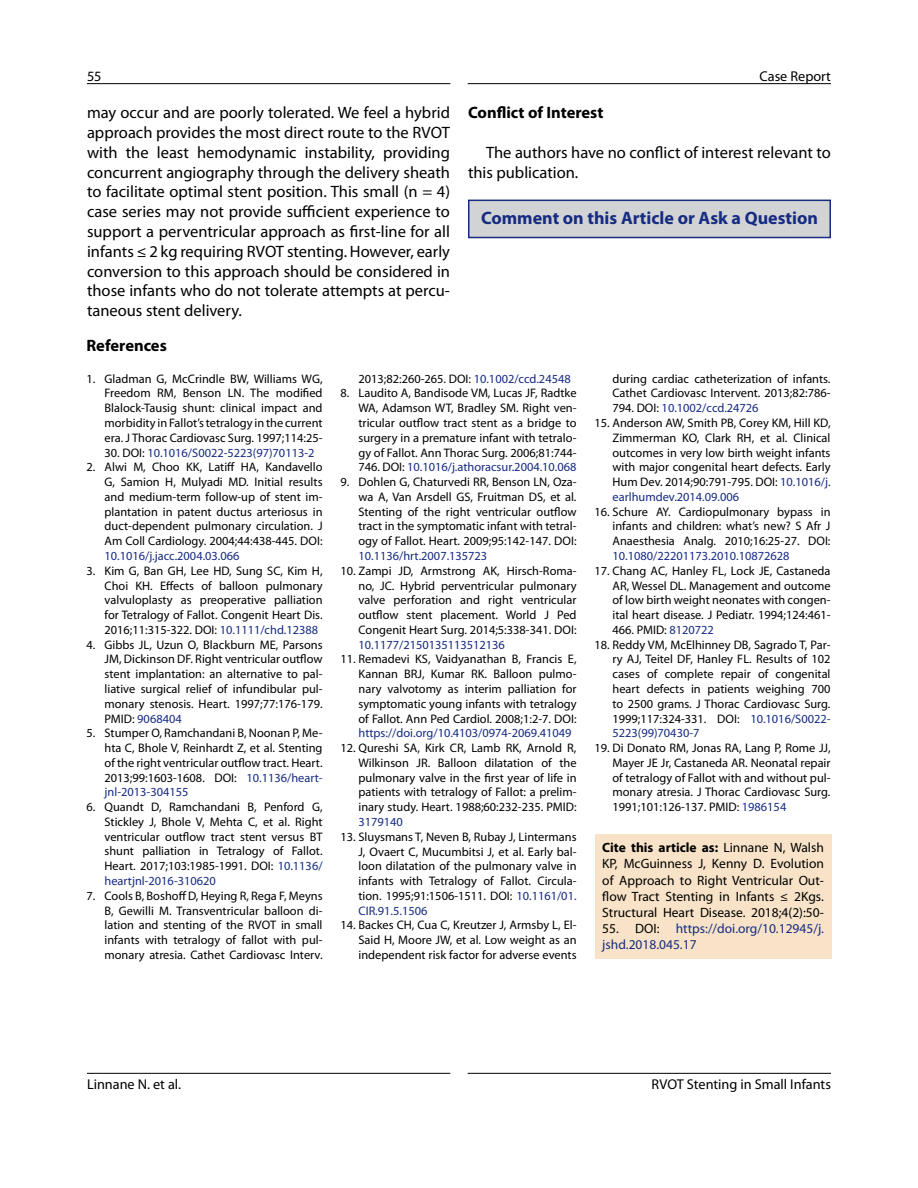
<style>
.page{position:relative;width:918px;height:1188px;background:#fff}
.page>*{position:absolute;margin:0;border:0;box-sizing:border-box;transform-origin:0 0}
.t1{font:700 18px "Myriad Pro";color:#162b82}
.t2{font:16.5px/19.8px "Myriad Pro";color:#000}
.t3{font:700 16.5px "Myriad Pro";color:#000}
.t4{font:14.25px "Myriad Pro";color:#000}
.t5{font:13.5px/16.2px "Myriad Pro";color:#000;text-align:justify}
.t6{font:13.5px/16.2px "Myriad Pro";color:#162b82}
.t7{font:12.3px/14.9px "Myriad Pro";color:#000;text-align:justify}
.t8{font:12.3px "Myriad Pro";color:#162b82}
.s1{color:#000}
.s2{color:#162b82}
.s3{font-weight:700}
</style>
<div class="page">
<hr style="left:87px;top:1073px;width:363px;height:1px;background:#000">
<hr style="left:468px;top:1073px;width:363px;height:1px;background:#000">
<hr style="left:87px;top:83px;width:363px;height:1px;background:#000">
<hr style="left:468px;top:83px;width:363px;height:1px;background:#000">
<div style="left:469px;top:200px;width:361px;height:38px;background:#d1d3d4"></div>
<div style="left:468px;top:200px;width:363px;height:38px;border:2px solid #162b82"></div>
<div style="left:595px;top:835px;width:236px;height:124px;background:#f8e3c8"></div>
<p class="t4" style="left:87px;top:68px;width:16px">55</p>
<p class="t4" style="left:760px;top:68px;width:73px">Case Report</p>
<h2 class="t3" style="left:468px;top:103px;width:137px">Conflict of Interest</h2>
<h2 class="t2" style="left:468px;top:143px;width:364px;text-indent:18px">The authors have no conflict of interest relevant to this publication.</h2>
<h1 class="t1" style="left:481px;top:207px;width:338px">Comment on this Article or Ask a Question</h1>
<p class="t2" style="left:87px;top:103px;width:365px;text-align:justify">may occur and are poorly tolerated. We feel a hybrid approach provides the most direct route to the RVOT with the least hemodynamic instability, providing concurrent angiography through the delivery sheath to facilitate optimal stent position. This small (n = 4) case series may not provide sufficient experience to support a perventricular approach as first-line for all infants ≤ 2 kg requiring RVOT stenting. However, early conversion to this approach should be considered in those infants who do not tolerate attempts at percu&shy;taneous stent delivery.</p>
<h2 class="t3" style="left:87px;top:336px;width:82px">References</h2>
<p class="t7" style="left:105px;top:371px;width:220px;text-indent:-18px">1. Gladman G, McCrindle BW, Williams WG, Freedom RM, Benson LN. The modified Blalock-Tausig shunt: clinical impact and morbidity in Fallot’s tetralogy in the current era. J Thorac Cardiovasc Surg. 1997;114:25-</p>
<p class="t8" style="left:105px;top:446px;width:211px"><span class="s1">30. DOI:</span> 10.1016/S0022-5223(97)70113-2</p>
<p class="t7" style="left:105px;top:460px;width:220px;text-indent:-18px">2. Alwi M, Choo KK, Latiff HA, Kandavello G, Samion H, Mulyadi MD. Initial results and medium-term follow-up of stent im&shy;plantation in patent ductus arteriosus in duct-dependent pulmonary circulation. J Am Coll Cardiology. 2004;44:438-445. DOI:</p>
<p class="t8" style="left:105px;top:549px;width:137px">10.1016/j.jacc.2004.03.066</p>
<p class="t7" style="left:105px;top:563px;width:220px;text-indent:-18px">3. Kim G, Ban GH, Lee HD, Sung SC, Kim H, Choi KH. Effects of balloon pulmonary valvuloplasty as preoperative palliation for Tetralogy of Fallot. Congenit Heart Dis.<br>2016;11:315-322. DOI: <span class="s2">10.1111/chd.12388</span></p>
<p class="t7" style="left:105px;top:637px;width:220px;text-indent:-18px">4. Gibbs JL, Uzun O, Blackburn ME, Parsons JM, Dickinson DF. Right ventricular outflow stent implantation: an alternative to pal&shy;liative surgical relief of infundibular pul&shy;monary stenosis. Heart. 1997;77:176-179.<br>PMID: <span class="s2">9068404</span></p>
<p class="t7" style="left:105px;top:726px;width:220px;text-indent:-18px">5. Stumper O, Ramchandani B, Noonan P, Me&shy;hta C, Bhole V, Reinhardt Z, et al. Stenting of the right ventricular outflow tract. Heart.<br>2013;99:1603-1608. DOI: <span class="s2">10.1136/heart&shy;jnl-2013-304155</span></p>
<p class="t7" style="left:105px;top:800px;width:220px;text-indent:-18px">6. Quandt D, Ramchandani B, Penford G, Stickley J, Bhole V, Mehta C, et al. Right ventricular outflow tract stent versus BT shunt palliation in Tetralogy of Fallot.<br>Heart. 2017;103:1985-1991. DOI: <span class="s2">10.1136/ heartjnl-2016-310620</span></p>
<p class="t7" style="left:105px;top:889px;width:220px;text-indent:-18px">7. Cools B, Boshoff D, Heying R, Rega F, Meyns B, Gewilli M. Transventricular balloon di&shy;lation and stenting of the RVOT in small infants with tetralogy of fallot with pul&shy;monary atresia. Cathet Cardiovasc Interv.</p>
<p class="t7" style="left:359px;top:371px;width:214px">2013;82:260-265. DOI: <span class="s2">10.1002/ccd.24548</span></p>
<p class="t7" style="left:359px;top:386px;width:220px;text-indent:-18px">8. Laudito A, Bandisode VM, Lucas JF, Radtke WA, Adamson WT, Bradley SM. Right ven&shy;tricular outflow tract stent as a bridge to surgery in a premature infant with tetralo&shy;gy of Fallot. Ann Thorac Surg. 2006;81:744- 746. DOI: <span class="s2">10.1016/j.athoracsur.2004.10.068</span></p>
<p class="t7" style="left:359px;top:475px;width:220px;text-indent:-18px">9. Dohlen G, Chaturvedi RR, Benson LN, Oza&shy;wa A, Van Arsdell GS, Fruitman DS, et al.<br>Stenting of the right ventricular outflow tract in the symptomatic infant with tetral&shy;ogy of Fallot. Heart. 2009;95:142-147. DOI:</p>
<p class="t8" style="left:359px;top:549px;width:130px">10.1136/hrt.2007.135723</p>
<p class="t7" style="left:359px;top:563px;width:220px;text-indent:-18px">10. Zampi JD, Armstrong AK, Hirsch-Roma&shy;no, JC. Hybrid perventricular pulmonary valve perforation and right ventricular outflow stent placement. World J Ped Congenit Heart Surg. 2014;5:338-341. DOI:</p>
<p class="t8" style="left:359px;top:638px;width:148px">10.1177/2150135113512136</p>
<p class="t7" style="left:359px;top:652px;width:220px;text-indent:-18px">11. Remadevi KS, Vaidyanathan B, Francis E, Kannan BRJ, Kumar RK. Balloon pulmo&shy;nary valvotomy as interim palliation for symptomatic young infants with tetralogy of Fallot. Ann Ped Cardiol. 2008;1:2-7. DOI:</p>
<p class="t8" style="left:359px;top:726px;width:214px">https://doi.org/10.4103/0974-2069.41049</p>
<p class="t7" style="left:359px;top:741px;width:220px;text-indent:-18px">12. Qureshi SA, Kirk CR, Lamb RK, Arnold R, Wilkinson JR. Balloon dilatation of the pulmonary valve in the first year of life in patients with tetralogy of Fallot: a prelim&shy;inary study. Heart. 1988;60:232-235. PMID:</p>
<p class="t8" style="left:359px;top:815px;width:46px">3179140</p>
<p class="t7" style="left:359px;top:829px;width:220px;text-indent:-18px">13. Sluysmans T, Neven B, Rubay J, Lintermans J, Ovaert C, Mucumbitsi J, et al. Early bal&shy;loon dilatation of the pulmonary valve in infants with Tetralogy of Fallot. Circula&shy;tion. 1995;91:1506-1511. DOI: <span class="s2">10.1161/01.<br>CIR.91.5.1506</span></p>
<p class="t7" style="left:359px;top:918px;width:220px;text-indent:-18px">14. Backes CH, Cua C, Kreutzer J, Armsby L, El-Said H, Moore JW, et al. Low weight as an independent risk factor for adverse events</p>
<p class="t7" style="left:613px;top:371px;width:220px">during cardiac catheterization of infants.<br>Cathet Cardiovasc Intervent. 2013;82:786- 794. DOI: <span class="s2">10.1002/ccd.24726</span></p>
<p class="t7" style="left:613px;top:416px;width:220px;text-indent:-18px">15. Anderson AW, Smith PB, Corey KM, Hill KD, Zimmerman KO, Clark RH, et al. Clinical outcomes in very low birth weight infants with major congenital heart defects. Early Hum Dev. 2014;90:791-795. DOI: <span class="s2">10.1016/j. earlhumdev.2014.09.006</span></p>
<p class="t7" style="left:613px;top:504px;width:220px;text-indent:-18px">16. Schure AY. Cardiopulmonary bypass in infants and children: what’s new? S Afr J Anaesthesia Analg. 2010;16:25-27. DOI:</p>
<p class="t8" style="left:613px;top:549px;width:178px">10.1080/22201173.2010.10872628</p>
<p class="t7" style="left:613px;top:563px;width:220px;text-indent:-18px">17. Chang AC, Hanley FL, Lock JE, Castaneda AR, Wessel DL. Management and outcome of low birth weight neonates with congen&shy;ital heart disease. J Pediatr. 1994;124:461- 466. PMID: <span class="s2">8120722</span></p>
<p class="t7" style="left:613px;top:637px;width:220px;text-indent:-18px">18. Reddy VM, McElhinney DB, Sagrado T, Par&shy;ry AJ, Teitel DF, Hanley FL. Results of 102 cases of complete repair of congenital heart defects in patients weighing 700 to 2500 grams. J Thorac Cardiovasc Surg.<br>1999;117:324-331. DOI: <span class="s2">10.1016/S0022- 5223(99)70430-7</span></p>
<p class="t7" style="left:613px;top:741px;width:220px;text-indent:-18px">19. Di Donato RM, Jonas RA, Lang P, Rome JJ, Mayer JE Jr, Castaneda AR. Neonatal repair of tetralogy of Fallot with and without pul&shy;monary atresia. J Thorac Cardiovasc Surg.<br>1991;101:126-137. PMID: <span class="s2">1986154</span></p>
<p class="t5" style="left:602px;top:840px;width:223px"><span class="s3">Cite this article as:</span> Linnane N, Walsh KP, McGuinness J, Kenny D. Evolution of Approach to Right Ventricular Out&shy;flow Tract Stenting in Infants ≤ 2Kgs.<br>Structural Heart Disease. 2018;4(2):50-</p>
<p class="t6" style="left:602px;top:921px;width:223px"><span class="s1">55. DOI:</span> https://doi.org/10.12945/j. jshd.2018.045.17</p>
<p class="t4" style="left:87px;top:1076px;width:96px">Linnane N. et al.</p>
<p class="t4" style="left:652px;top:1076px;width:181px">RVOT Stenting in Small Infants</p>
</div>
